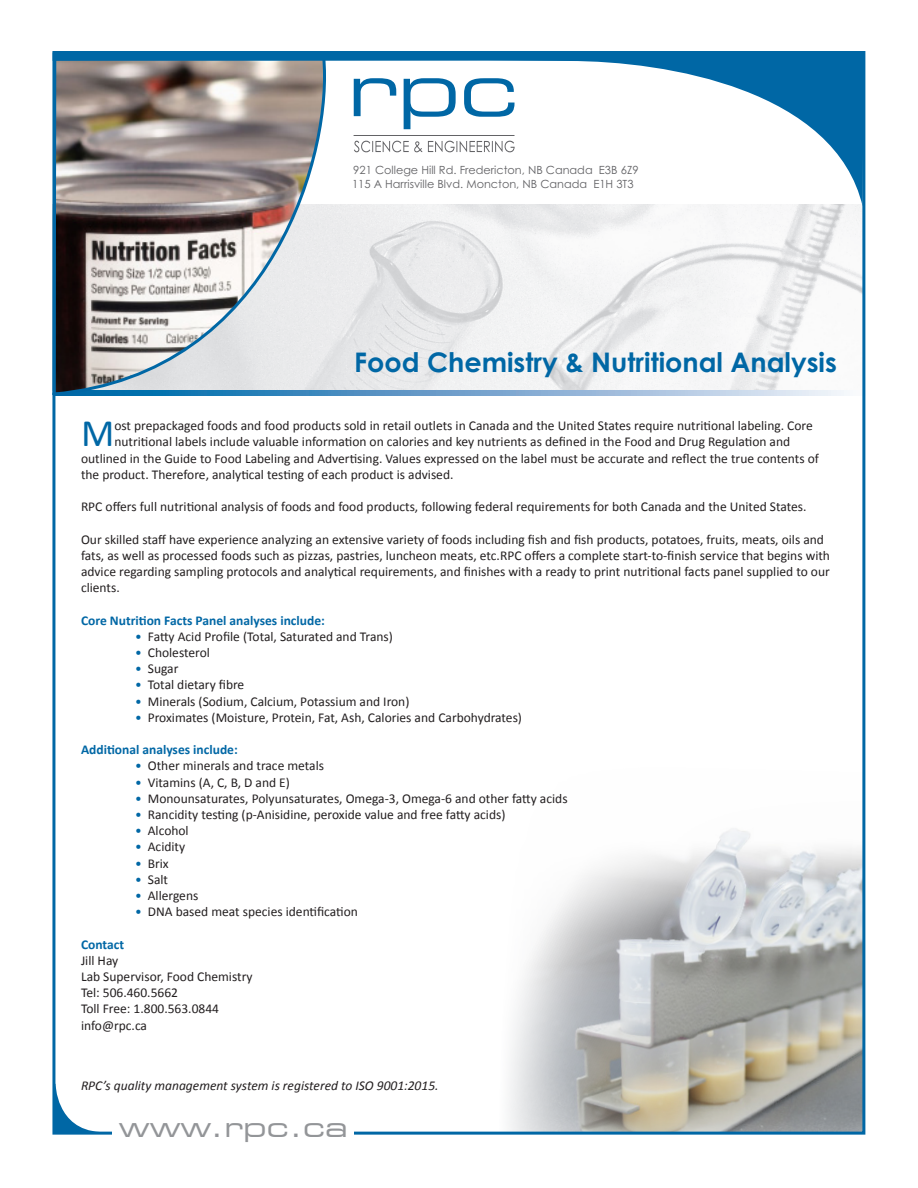
<style>
.page{position:relative;width:918px;height:1188px;background:#fff}
.page>*{position:absolute;margin:0;border:0;box-sizing:border-box;transform-origin:0 0}
.t1{font:39px "Calibri";color:#0067a5}
.t2{font:700 27px "Century Gothic Pro";color:#0067a5}
.t3{font:27px "Palindrome Expanded S Si Expanded";color:#939598;scale:1.1 1}
.t4{font:13.5px/16.2px "Calibri";color:#231f20}
.t5{font:700 13.5px "Calibri";color:#0067a5}
.t6{font:italic 13.5px "Calibri";color:#231f20}
.t7{font:11.25px "Century Gothic Pro";color:#636366}
.s1{color:#0067a5}
</style>
<div class="page">
<img style="left:333px;top:207px;width:528px;height:183px">
<img style="left:509px;top:828px;width:352px;height:303px">
<svg style="left:333px;top:390px;width:533px;height:6px;background:#9cbcdb"></svg>
<svg style="left:56px;top:207px;width:277px;height:189px;background:#ababad"></svg>
<svg style="left:54px;top:1084px;width:46px;height:49px"></svg>
<svg style="left:53px;top:53px;width:811px;height:154px"></svg>
<svg style="left:354px;top:78px;width:161px;height:51px"></svg>
<hr style="left:354px;top:135px;width:161px;height:1px;background:#636366">
<svg style="left:354px;top:141px;width:161px;height:11px"></svg>
<p class="t7" style="left:353px;top:163px;width:287px">921 College Hill Rd. Fredericton, NB Canada E3B 6Z9</p>
<p class="t7" style="left:352px;top:177px;width:283px">115 A Harrisville Blvd. Moncton, NB Canada E1H 3T3</p>
<p class="t2" style="left:354px;top:346px;width:484px">Food Chemistry &amp; Nutritional Analysis</p>
<p class="t1" style="left:81px;top:406px;width:35px">M</p>
<p class="t4" style="left:114px;top:417px;width:700px">ost prepackaged foods and food products sold in retail outlets in Canada and the United States require nutritional labeling. Core</p>
<p class="t4" style="left:114px;top:433px;width:677px">nutritional labels include valuable information on calories and key nutrients as defined in the Food and Drug Regulation and</p>
<p class="t4" style="left:81px;top:450px;width:740px">outlined in the Guide to Food Labeling and Advertising. Values expressed on the label must be accurate and reflect the true contents of</p>
<p class="t4" style="left:81px;top:466px;width:374px">the product. Therefore, analytical testing of each product is advised.</p>
<p class="t4" style="left:81px;top:498px;width:727px">RPC offers full nutritional analysis of foods and food products, following federal requirements for both Canada and the United States.</p>
<p class="t4" style="left:81px;top:531px;width:751px">Our skilled staff have experience analyzing an extensive variety of foods including fish and fish products, potatoes, fruits, meats, oils and fats, as well as processed foods such as pizzas, pastries, luncheon meats, etc.RPC offers a complete start-to-finish service that begins with advice regarding sampling protocols and analytical requirements, and finishes with a ready to print nutritional facts panel supplied to our clients.</p>
<p class="t5" style="left:81px;top:610px;width:245px">Core Nutrition Facts Panel analyses include:</p>
<p class="t4" style="left:135px;top:628px;width:259px"><span class="s1">•</span> Fatty Acid Profile (Total, Saturated and Trans)</p>
<p class="t4" style="left:135px;top:644px;width:76px"><span class="s1">•</span> Cholesterol</p>
<p class="t4" style="left:135px;top:660px;width:45px"><span class="s1">•</span> Sugar</p>
<p class="t4" style="left:135px;top:676px;width:111px"><span class="s1">•</span> Total dietary fibre</p>
<p class="t4" style="left:135px;top:693px;width:276px"><span class="s1">•</span> Minerals (Sodium, Calcium, Potassium and Iron)</p>
<p class="t4" style="left:135px;top:709px;width:389px"><span class="s1">•</span> Proximates (Moisture, Protein, Fat, Ash, Calories and Carbohydrates)</p>
<p class="t5" style="left:81px;top:740px;width:158px">Additional analyses include:</p>
<p class="t4" style="left:135px;top:757px;width:191px"><span class="s1">•</span> Other minerals and trace metals</p>
<p class="t4" style="left:135px;top:774px;width:157px"><span class="s1">•</span> Vitamins (A, C, B, D and E)</p>
<p class="t4" style="left:135px;top:790px;width:434px"><span class="s1">•</span> Monounsaturates, Polyunsaturates, Omega-3, Omega-6 and other fatty acids</p>
<p class="t4" style="left:135px;top:806px;width:372px"><span class="s1">•</span> Rancidity testing (p-Anisidine, peroxide value and free fatty acids)</p>
<p class="t4" style="left:135px;top:822px;width:55px"><span class="s1">•</span> Alcohol</p>
<p class="t4" style="left:135px;top:838px;width:52px"><span class="s1">•</span> Acidity</p>
<p class="t4" style="left:135px;top:855px;width:35px"><span class="s1">•</span> Brix</p>
<p class="t4" style="left:135px;top:871px;width:35px"><span class="s1">•</span> Salt</p>
<p class="t4" style="left:135px;top:887px;width:65px"><span class="s1">•</span> Allergens</p>
<p class="t4" style="left:135px;top:903px;width:224px"><span class="s1">•</span> DNA based meat species identification</p>
<p class="t5" style="left:81px;top:934px;width:45px">Contact</p>
<p class="t4" style="left:81px;top:952px;width:39px">Jill Hay</p>
<p class="t4" style="left:81px;top:968px;width:173px">Lab Supervisor, Food Chemistry</p>
<p class="t4" style="left:81px;top:984px;width:99px">Tel: 506.460.5662</p>
<p class="t4" style="left:81px;top:1000px;width:140px">Toll Free: 1.800.563.0844</p>
<p class="t4" style="left:81px;top:1017px;width:68px">info@rpc.ca</p>
<p class="t6" style="left:81px;top:1076px;width:359px">RPC’s quality management system is registered to ISO 9001:2015.</p>
<p class="t3" style="left:119px;top:1109px;width:210px">www.rpc.ca</p>
</div>
